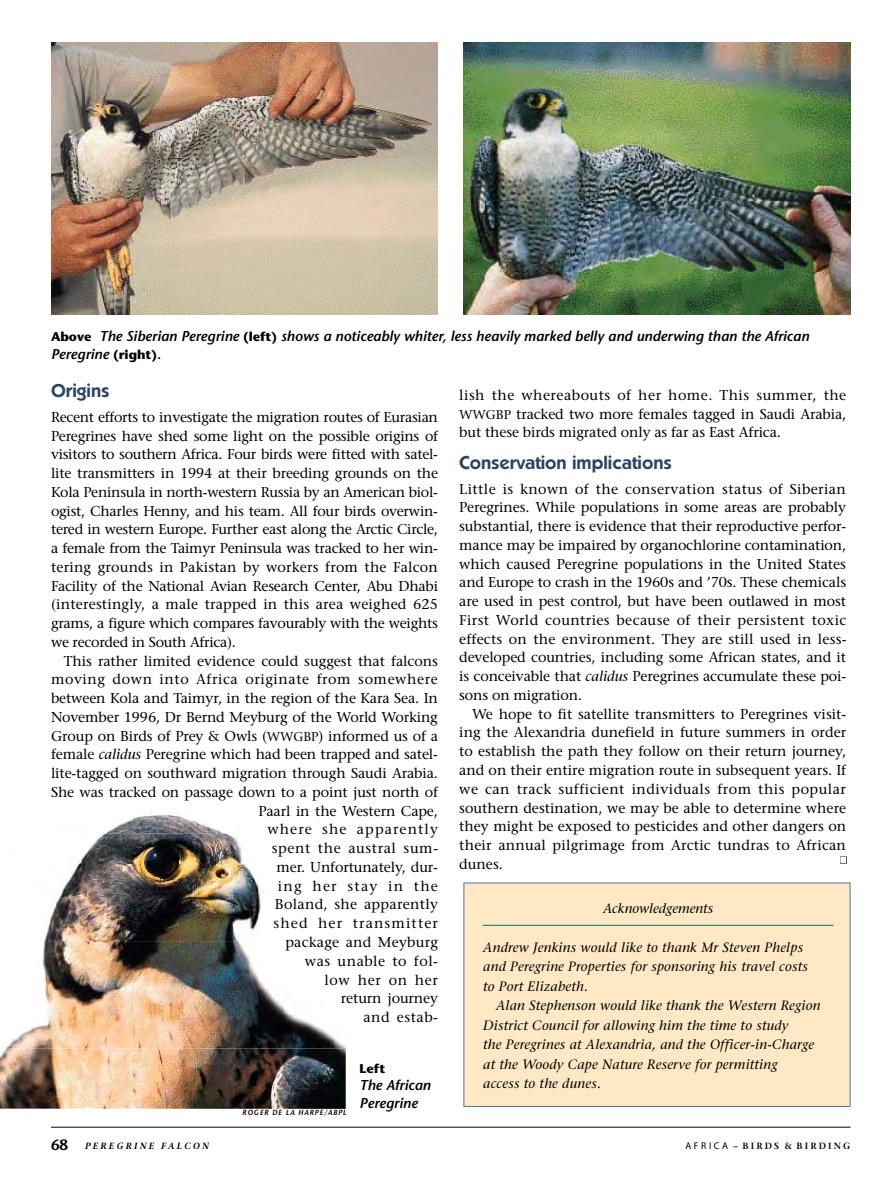
<style>
.page{position:relative;width:893px;height:1191px;background:#fff}
.page>*{position:absolute;margin:0;border:0;box-sizing:border-box;transform-origin:0 0}
.t1{font:600 18px "Koblenz";color:#2b4269}
.t2{font:14.25px/18.8px "Stone Serif";letter-spacing:-.01em;color:#000;text-align:justify}
.t3{font:italic 600 14.25px/17.2px "Stone Sans";color:#000}
.t4{font:italic 13.5px/19.5px "Stone Serif";letter-spacing:.015em;color:#000}
.t5{font:700 12.75px "Stone Sans";color:#000}
.t6{font:600 9px "Stone Serif";letter-spacing:.24em;color:#000}
.t7{font:italic 600 9px "Stone Serif";letter-spacing:.24em;color:#000}
.t8{font:italic 600 7.5px "Stone Sans";letter-spacing:.1em;color:#000}
.s1{font-weight:700;font-style:normal;font-size:12.75px}
.s2{font-size:12.75px}
.s3{font-style:italic}
.s4{font-family:"Stone Sans";font-style:normal;font-size:15px}
.s5{font-family:"Myriad Pro";font-weight:400;font-size:9.75px}
</style>
<div class="page">
<hr style="left:51px;top:1126px;width:799px;height:1px;background:#000">
<img style="left:105px;top:813px;width:117px;height:20px">
<img style="left:44px;top:833px;width:220px;height:108px">
<img style="left:0;top:941px;width:346px;height:167px">
<div style="left:463px;top:882px;width:387px;height:224px;background:#ffe9c5"></div>
<hr style="left:483px;top:925px;width:350px;height:1px;background:#006f55">
<img style="left:51px;top:43px;width:387px;height:272px">
<img style="left:463px;top:43px;width:387px;height:272px">
<div style="left:840px;top:856px;width:7px;height:7px;border:1px solid #000"></div>
<svg style="left:840px;top:857px;width:6px;height:6px"></svg>
<p class="t3" style="left:51px;top:327px;width:760px"><span class="s1">Above</span> The Siberian Peregrine <span class="s1">(left)</span> shows a noticeably whiter, less heavily marked belly and underwing than the African<br>Peregrine <span class="s1">(right)</span>.</p>
<p class="t1" style="left:51px;top:380px;width:60px">Origins</p>
<p class="t2" style="left:51px;top:407px;width:389px">Recent efforts to investigate the migration routes of Eurasian Peregrines have shed some light on the possible origins of visitors to southern Africa. Four birds were fitted with satel&shy;lite transmitters in 1994 at their breeding grounds on the Kola Peninsula in north-western Russia by an American biol&shy;ogist, Charles Henny, and his team. All four birds overwin&shy;tered in western Europe. Further east along the Arctic Circle, a female from the Taimyr Peninsula was tracked to her win&shy;tering grounds in Pakistan by workers from the Falcon Facility of the National Avian Research Center, Abu Dhabi (interestingly, a male trapped in this area weighed 625 grams, a figure which compares favourably with the weights we recorded in South Africa).</p>
<p class="t2" style="left:51px;top:651px;width:389px;text-align:right">This rather limited evidence could suggest that falcons moving down into Africa originate from somewhere between Kola and Taimyr, in the region of the Kara Sea. In November 1996, Dr Bernd Meyburg of the World Working Group on Birds of Prey &amp; Owls (<span class="s2">WWGBP</span>) informed us of a female <span class="s3">calidus</span> Peregrine which had been trapped and satel&shy;lite-tagged on southward migration through Saudi Arabia.<br>She was tracked on passage down to a point just north of Paarl in the Western Cape,<br>where she apparently<br>spent the austral sum-<br>mer. Unfortunately, dur-<br>ing her stay in the<br>Boland, she apparently<br>shed her transmitter<br>package and Meyburg<br>was unable to fol-<br>low her on her<br>return journey<br>and estab-</p>
<p class="t8" style="left:242px;top:1108px;width:106px">ROGER DE LA HARPE/ABPL</p>
<p class="t5" style="left:360px;top:1060px;width:27px">Left</p>
<p class="t3" style="left:360px;top:1076px;width:73px">The African<br>Peregrine</p>
<p class="t2" style="left:459px;top:385px;width:389px">lish the whereabouts of her home. This summer, the <span class="s2">WWGBP</span> tracked two more females tagged in Saudi Arabia, but these birds migrated only as far as East Africa.</p>
<p class="t1" style="left:459px;top:451px;width:214px">Conservation implications</p>
<p class="t2" style="left:459px;top:479px;width:389px">Little is known of the conservation status of Siberian Peregrines. While populations in some areas are probably substantial, there is evidence that their reproductive perfor&shy;mance may be impaired by organochlorine contamination, which caused Peregrine populations in the United States and Europe to crash in the 1960s and ’70s. These chemicals are used in pest control, but have been outlawed in most First World countries because of their persistent toxic effects on the environment. They are still used in less&shy;developed countries, including some African states, and it is conceivable that <span class="s3">calidus</span> Peregrines accumulate these poi&shy;sons on migration.</p>
<p class="t2" style="left:459px;top:704px;width:388px;text-indent:13px">We hope to fit satellite transmitters to Peregrines visit&shy;ing the Alexandria dunefield in future summers in order to establish the path they follow on their return journey, and on their entire migration route in subsequent years. If we can track sufficient individuals from this popular southern destination, we may be able to determine where they might be exposed to pesticides and other dangers on their annual pilgrimage from Arctic tundras to African dunes.</p>
<p class="t4" style="left:603px;top:898px;width:112px">Acknowledgements</p>
<p class="t4" style="left:483px;top:937px;width:326px">Andrew Jenkins would like to thank Mr Steven Phelps and Peregrine Properties for sponsoring his travel costs to Port Elizabeth.</p>
<p class="t4" style="left:483px;top:995px;width:339px;text-indent:13px">Alan Stephenson would like thank the Western Region District Council for allowing him the time to study<br>the Peregrines at Alexandria, and the Officer-in-Charge at the Woody Cape Nature Reserve for permitting<br>access to the dunes.</p>
<p class="t7" style="left:51px;top:1140px;width:160px"><span class="s4">68</span> PEREGRINE FALCON</p>
<p class="t6" style="left:685px;top:1140px;width:166px"><span class="s5">AFRICA</span> – BIRDS &amp; BIRDING</p>
</div>
